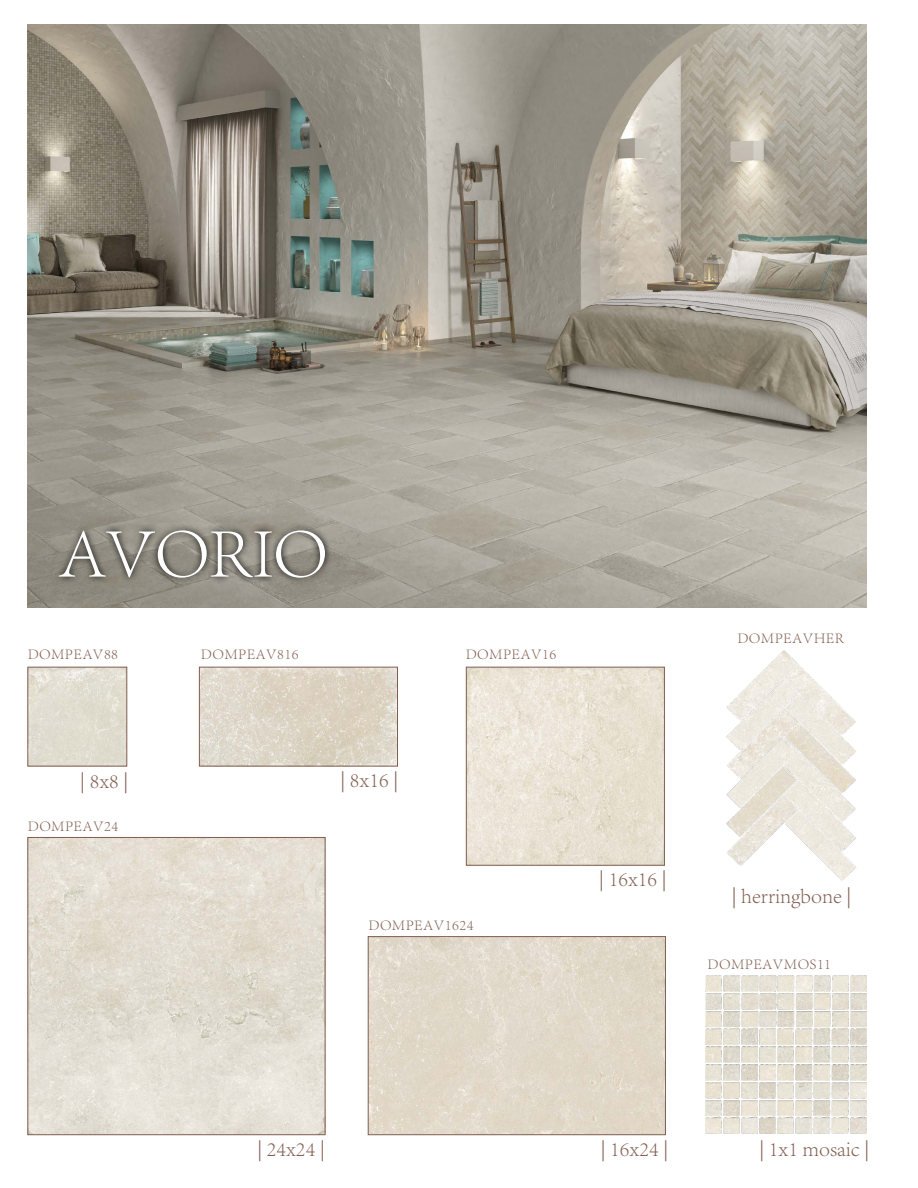
<style>
.page{position:relative;width:918px;height:1188px;background:#fff}
.page>*{position:absolute;margin:0;border:0;box-sizing:border-box;transform-origin:0 0}
.t1{font:300 72px "Adobe Song Std";letter-spacing:-.025em;color:#fff}
.t2{font:300 21px "Adobe Song Std";color:#815e4f}
.t3{font:300 15px "Adobe Song Std";letter-spacing:.025em;color:#815e4f}
</style>
<div class="page">
<img style="left:28px;top:24px;width:839px;height:584px">
<svg style="left:52px;top:523px;width:280px;height:62px;background:#827f75"></svg>
<img style="left:30px;top:839px;width:293px;height:294px">
<div style="left:28px;top:837px;width:297px;height:298px;border:1px solid #815e4f"></div>
<img style="left:370px;top:939px;width:294px;height:194px">
<div style="left:368px;top:937px;width:298px;height:198px;border:1px solid #815e4f"></div>
<img style="left:468px;top:669px;width:195px;height:194px">
<div style="left:466px;top:667px;width:199px;height:198px;border:1px solid #815e4f"></div>
<img style="left:201px;top:669px;width:195px;height:95px">
<div style="left:199px;top:667px;width:199px;height:99px;border:1px solid #815e4f"></div>
<img style="left:30px;top:669px;width:95px;height:95px">
<div style="left:28px;top:667px;width:99px;height:99px;border:1px solid #815e4f"></div>
<img style="left:706px;top:975px;width:161px;height:159px">
<img style="left:726px;top:650px;width:131px;height:231px">
<h1 class="t1" style="left:58px;top:511px;width:272px">AVORIO</h1>
<p class="t3" style="left:28px;top:646px;width:92px">DOMPEAV88</p>
<p class="t3" style="left:201px;top:646px;width:99px">DOMPEAV816</p>
<p class="t3" style="left:466px;top:646px;width:92px">DOMPEAV16</p>
<h2 class="t2" style="left:80px;top:769px;width:50px">| 8x8 |</h2>
<h2 class="t2" style="left:340px;top:768px;width:60px">| 8x16 |</h2>
<p class="t3" style="left:28px;top:817px;width:92px">DOMPEAV24</p>
<p class="t3" style="left:369px;top:917px;width:107px">DOMPEAV1624</p>
<p class="t3" style="left:737px;top:629px;width:108px">DOMPEAVHER</p>
<h2 class="t2" style="left:599px;top:867px;width:70px">| 16x16 |</h2>
<h2 class="t2" style="left:732px;top:884px;width:122px">| herringbone |</h2>
<p class="t3" style="left:708px;top:956px;width:125px">DOMPEAVMOS11</p>
<h2 class="t2" style="left:257px;top:1137px;width:70px">| 24x24 |</h2>
<h2 class="t2" style="left:600px;top:1137px;width:70px">| 16x24 |</h2>
<h2 class="t2" style="left:759px;top:1137px;width:112px">| 1x1 mosaic |</h2>
</div>
